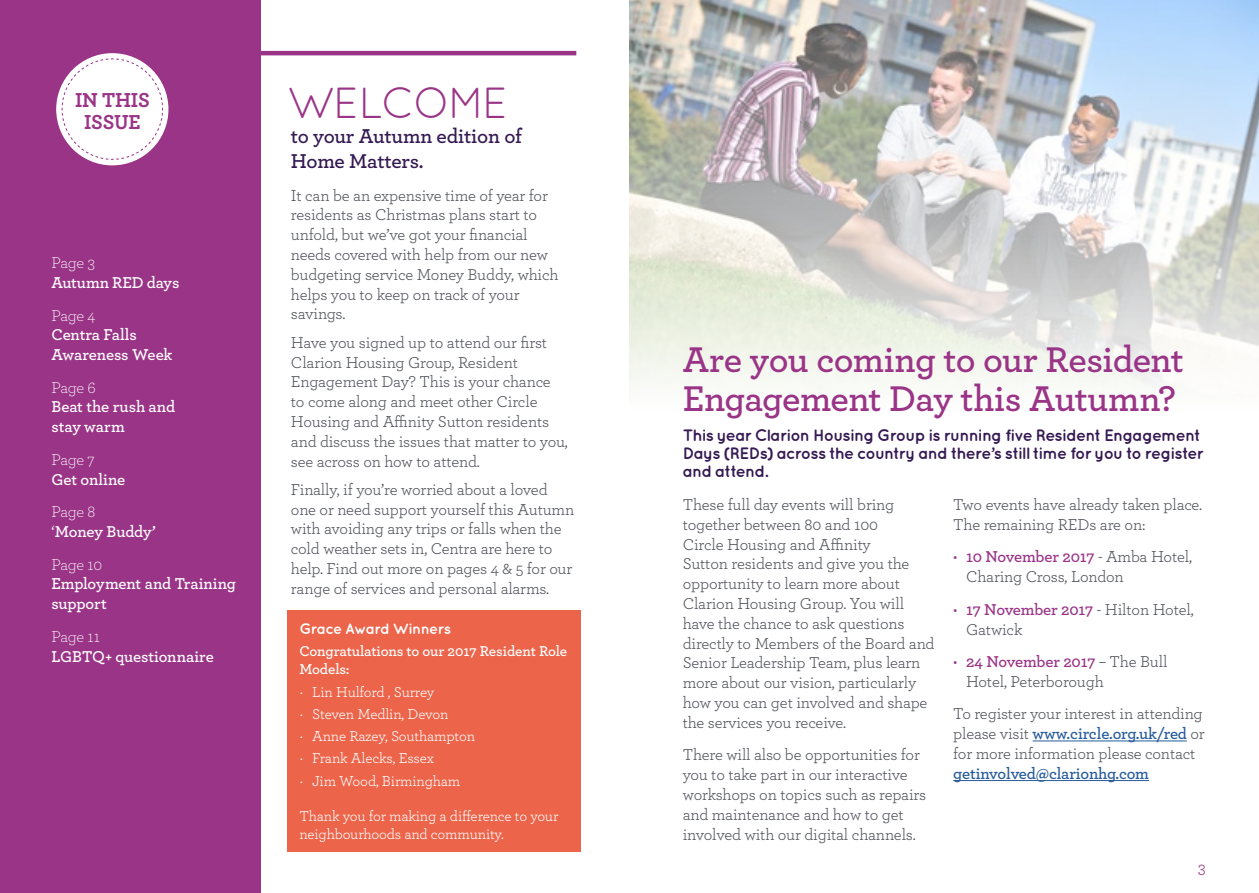
<style>
.page{position:relative;width:1259px;height:893px;background:#fff}
.page>*{position:absolute;margin:0;border:0;box-sizing:border-box;transform-origin:0 0}
.t1{font:43.5px "Quicksand";letter-spacing:-.04em;color:#9a3487}
.t2{font:600 37.5px/39px "Archer";letter-spacing:-.02em;color:#9a3487}
.t3{font:700 21.15px/22.4px "Archer";letter-spacing:-.01em;color:#9a3487;text-align:center}
.t4{font:600 21px/25.2px "Archer";letter-spacing:-.01em;color:#341952}
.t5{font:16.5px/19.8px "Archer";letter-spacing:-.01em;color:#50535a}
.t6{font:600 16.5px/19.8px "Archer";letter-spacing:-.005em;color:#fff}
.t7{font:700 16.5px/18px "Quicksand";letter-spacing:-.05em;color:#341952}
.t8{font:16.5px "Archer";color:#9a3487}
.t9{font:15px/18px "Archer";letter-spacing:-.01em;color:#fff}
.t10{font:600 15px/18px "Archer";letter-spacing:-.01em;color:#fff}
.t11{font:700 15px "Quicksand";letter-spacing:-.045em;color:#fff}
.s1{font-weight:300}
.s2{font-weight:400}
.s3{color:#9a3487}
.s4{font-weight:600;color:#9a3487}
.s5{font-weight:600;color:#275b9b}
</style>
<div class="page">
<hr style="left:53px;top:51px;width:523px;height:4px;background:#9a3487">
<div style="left:0;top:0;width:261px;height:893px;background:#9a3487"></div>
<div style="left:287px;top:610px;width:293px;height:241px;background:#ec644a"></div>
<div style="left:56px;top:53px;width:112px;height:112px;background:#fff;border-radius:50%"></div>
<svg style="left:61px;top:58px;width:102px;height:102px"></svg>
<img style="left:629px;top:0;width:630px;height:388px">
<hr style="left:1032px;top:740px;width:155px;height:1px;background:#275b9b">
<hr style="left:953px;top:780px;width:196px;height:1px;background:#275b9b">
<p class="t3" style="left:75px;top:87px;width:76px">IN THIS<br>ISSUE</p>
<p class="t6" style="left:51px;top:252px;width:130px"><span class="s1">Page 3<br></span>Autumn RED days</p>
<p class="t6" style="left:51px;top:304px;width:123px"><span class="s1">Page 4<br></span>Centra Falls<br>Awareness Week</p>
<p class="t6" style="left:51px;top:376px;width:125px"><span class="s1">Page 6<br></span>Beat the rush and stay warm</p>
<p class="t6" style="left:51px;top:448px;width:75px"><span class="s1">Page 7<br></span>Get online</p>
<p class="t6" style="left:51px;top:501px;width:106px"><span class="s1">Page 8<br></span><span class="s2">‘</span>Money Buddy’</p>
<p class="t6" style="left:51px;top:553px;width:186px"><span class="s1">Page 10<br></span>Employment and Training support</p>
<p class="t6" style="left:51px;top:625px;width:164px"><span class="s1">Page 11<br></span>LGBTQ+ questionnaire</p>
<p class="t1" style="left:287px;top:77px;width:223px">WELCOME</p>
<p class="t4" style="left:291px;top:122px;width:233px">to your Autumn edition of<br>Home Matters.</p>
<p class="t5" style="left:291px;top:184px;width:269px">It can be an expensive time of year for residents as Christmas plans start to unfold, but we’ve got your financial needs covered with help from our new budgeting service Money Buddy, which helps you to keep on track of your savings.</p>
<p class="t5" style="left:291px;top:332px;width:278px">Have you signed up to attend our first Clarion Housing Group, Resident Engagement Day? This is your chance to come along and meet other Circle Housing and Affinity Sutton residents and discuss the issues that matter to you, see across on how to attend.</p>
<p class="t5" style="left:291px;top:479px;width:285px">Finally, if you’re worried about a loved one or need support yourself this Autumn with avoiding any trips or falls when the cold weather sets in, Centra are here to help. Find out more on pages 4 &amp; 5 for our range of services and personal alarms.</p>
<p class="t11" style="left:299px;top:620px;width:153px">Grace Award Winners</p>
<p class="t10" style="left:299px;top:642px;width:269px">Congratulations to our 2017 Resident Role<br>Models:</p>
<p class="t9" style="left:299px;top:682px;width:136px">· Lin Hulford , Surrey</p>
<p class="t9" style="left:299px;top:704px;width:151px">· Steven Medlin, Devon</p>
<p class="t9" style="left:299px;top:726px;width:177px">· Anne Razey, Southampton</p>
<p class="t9" style="left:299px;top:749px;width:136px">· Frank Alecks, Essex</p>
<p class="t9" style="left:299px;top:771px;width:162px">· Jim Wood, Birmingham</p>
<p class="t9" style="left:299px;top:806px;width:260px">Thank you for making a difference to your neighbourhoods and community.</p>
<p class="t2" style="left:682px;top:337px;width:502px">Are you coming to our Resident<br>Engagement Day this Autumn?</p>
<p class="t7" style="left:682px;top:426px;width:523px">This year Clarion Housing Group is running five Resident Engagement<br>Days (REDs) across the country and there’s still time for you to register and attend.</p>
<p class="t5" style="left:682px;top:494px;width:253px">These full day events will bring together between 80 and 100<br>Circle Housing and Affinity<br>Sutton residents and give you the opportunity to learn more about<br>Clarion Housing Group. You will have the chance to ask questions directly to Members of the Board and<br>Senior Leadership Team, plus learn more about our vision, particularly how you can get involved and shape the services you receive.</p>
<p class="t5" style="left:682px;top:744px;width:245px">There will also be opportunities for you to take part in our interactive workshops on topics such as repairs and maintenance and how to get involved with our digital channels.</p>
<p class="t5" style="left:953px;top:494px;width:250px">Two events have already taken place.<br>The remaining REDs are on:</p>
<p class="t5" style="left:966px;top:546px;width:228px;text-indent:-13px"><span class="s3">•</span> <span class="s4">10 November 2017</span> - Amba Hotel,<br>Charing Cross, London</p>
<p class="t5" style="left:966px;top:599px;width:229px;text-indent:-13px"><span class="s3">•</span> <span class="s4">17 November 2017</span> - Hilton Hotel,<br>Gatwick</p>
<p class="t5" style="left:966px;top:651px;width:203px;text-indent:-13px"><span class="s3">•</span> <span class="s4">24 November 2017</span> – The Bull<br>Hotel, Peterborough</p>
<p class="t5" style="left:953px;top:703px;width:253px">To register your interest in attending please visit <span class="s5">www.circle.org.uk/red</span> or for more information please contact <span class="s5">getinvolved@clarionhg.com</span></p>
<p class="t8" style="left:1197px;top:856px;width:10px">3</p>
</div>
